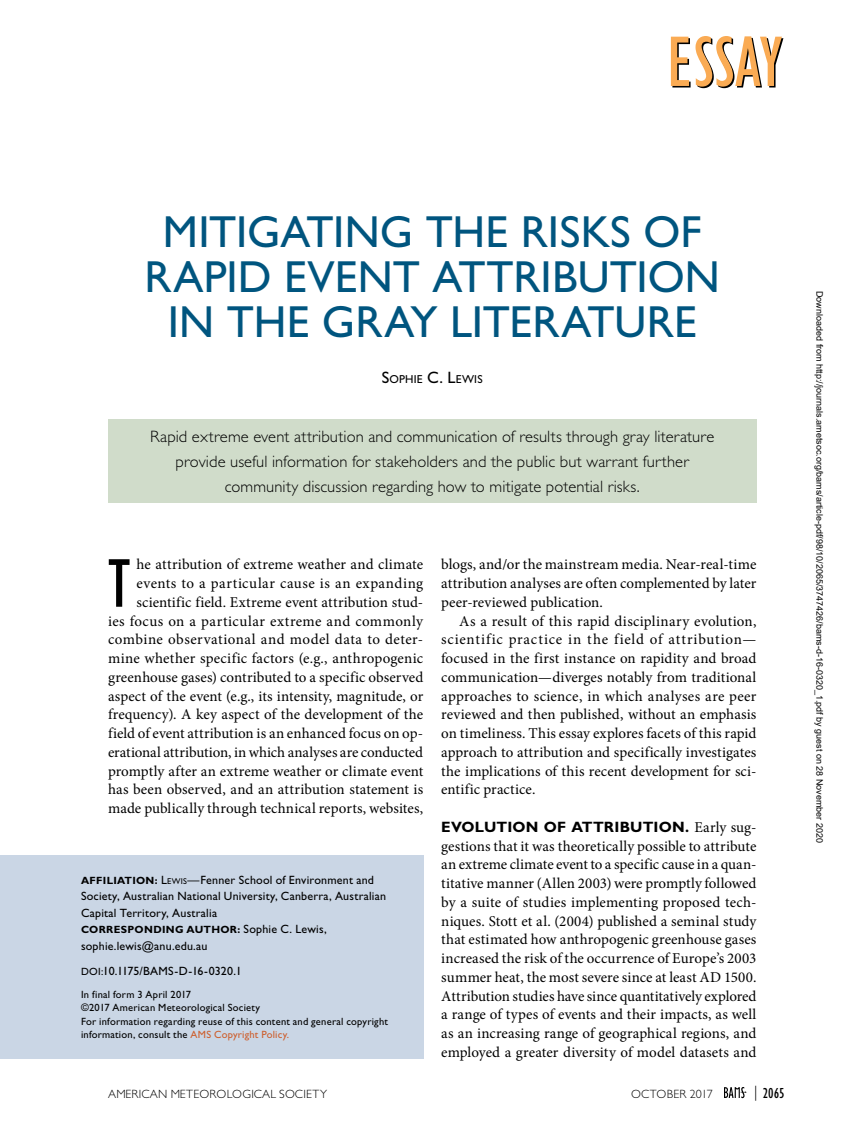
<style>
.page{position:relative;width:851px;height:1134px;background:#fff}
.page>*{position:absolute;margin:0;border:0;box-sizing:border-box;transform-origin:0 0}
.First_Paragraph_w_Dr{font:condensed 71.1px "Gill Sans Std";color:#000}
.Article_Title__Main{font:45px/45px "Gill Sans Std";color:#00557f;text-align:center}
.Capsule_Summary{font:300 16.5px/24.8px "Gill Sans Std";letter-spacing:.005em;color:#000;text-align:center}
.First_Paragraph_w_Dr-2{font:15px/18.8px "Minion Pro";letter-spacing:.01em;color:#000;text-align:right}
.First_Paragraph_w_bo{font:15px/18.8px "Minion Pro";letter-spacing:.005em;color:#000;text-align:justify}
.Body_Text{font:15px/18.8px "Minion Pro";color:#000;text-align:justify}
.Page_Number__Master{font:condensed 15px "Gill Sans Std";color:#000}
.info_box_-_Affiliati{font:12px/16.5px "Gill Sans Std";letter-spacing:.015em;color:#000}
.t1{font:300 12px "Gill Sans Std";letter-spacing:.02em;color:#000}
.info_box_-_DOI{font:12px "Gill Sans Std";letter-spacing:.005em;color:#000}
.Authors{font:11.55px "Gill Sans Std";letter-spacing:.015em;color:#000}
.info_box_-_In_Final{font:10.5px/13.5px "Gill Sans Std";letter-spacing:.02em;color:#000}
.info_box_-_Affiliati-2{font:700 10.5px "Gill Sans Std";letter-spacing:.03em;color:#000}
.t2{font:9px "Arial";color:#000}
.s1{font-size:16.5px}
.s2{font-family:"Gill Sans Std";font-weight:700}
.s3{font-weight:700;font-size:10.5px}
.s4{font-style:inherit}
.s5{font-size:8.4px}
.s6{font-weight:400;font-size:12px}
.s7{font-size:10.5px}
.s8{color:#cd5e2c}
.s9{font-weight:300;font-stretch:normal}
</style>
<div class="page">
<svg style="left:671px;top:36px;width:112px;height:52px"></svg>
<div style="left:0;top:855px;width:423px;height:204px;background:#cad6e5"></div>
<div style="left:108px;top:420px;width:648px;height:83px;background:#d0dcca"></div>
<svg style="left:724px;top:1087px;width:22px;height:11px"></svg>
<p class="Article_Title__Main" style="left:144px;top:209px;width:577px">MITIGATING THE RISKS OF<br>RAPID EVENT ATTRIBUTION<br>IN THE GRAY LITERATURE</p>
<p class="Authors" style="left:382px;top:373px;width:102px"><span class="s1">S</span>OPHIE <span class="s1">C. L</span>EWIS</p>
<p class="Capsule_Summary" style="left:150px;top:424px;width:565px">Rapid extreme event attribution and communication of results through gray literature provide useful information for stakeholders and the public but warrant further community discussion regarding how to mitigate potential risks.</p>
<p class="First_Paragraph_w_Dr-2" style="left:108px;top:555px;width:317px">he attribution of extreme weather and climate events to a particular cause is an expanding scientific field. Extreme event attribution stud-<br>ies focus on a particular extreme and commonly combine observational and model data to deter&shy;mine whether specific factors (e.g., anthropogenic greenhouse gases) contributed to a specific observed aspect of the event (e.g., its intensity, magnitude, or frequency). A key aspect of the development of the field of event attribution is an enhanced focus on op&shy;erational attribution, in which analyses are conducted promptly after an extreme weather or climate event has been observed, and an attribution statement is made publically through technical reports, websites,</p>
<p class="First_Paragraph_w_Dr-2" style="left:441px;top:555px;width:317px;text-align:justify">blogs, and/or the mainstream media. Near-real-time attribution analyses are often complemented by later peer-reviewed publication.</p>
<p class="First_Paragraph_w_Dr" style="left:108px;top:545px;width:24px">T</p>
<p class="Body_Text" style="left:441px;top:611px;width:317px;text-indent:18px">As a result of this rapid disciplinary evolution, scientific practice in the field of attribution— focused in the first instance on rapidity and broad communication—diverges notably from traditional approaches to science, in which analyses are peer reviewed and then published, without an emphasis on timeliness. This essay explores facets of this rapid approach to attribution and specifically investigates the implications of this recent development for sci&shy;entific practice.</p>
<p class="First_Paragraph_w_bo" style="left:441px;top:818px;width:317px"><span class="s2">EVOLUTION OF ATTRIBUTION.</span> Early sug&shy;gestions that it was theoretically possible to attribute an extreme climate event to a specific cause in a quan&shy;titative manner (Allen 2003) were promptly followed by a suite of studies implementing proposed tech&shy;niques. Stott et al. (2004) published a seminal study that estimated how anthropogenic greenhouse gases increased the risk of the occurrence of Europe’s 2003 summer heat, the most severe since at least AD 1500.<br>Attribution studies have since quantitatively explored a range of types of events and their impacts, as well as an increasing range of geographical regions, and employed a greater diversity of model datasets and</p>
<p class="info_box_-_Affiliati" style="left:81px;top:872px;width:306px"><span class="s3">AFFILIATION:</span> <span class="s4">L</span><span class="s5">EWIS</span>—Fenner School of Environment and<br>Society, Australian National University, Canberra, Australian<br>Capital Territory, Australia</p>
<p class="info_box_-_Affiliati-2" style="left:81px;top:924px;width:247px">CORRESPONDING AUTHOR: <span class="s6">Sophie C. Lewis,</span></p>
<p class="info_box_-_Affiliati" style="left:81px;top:938px;width:128px">sophie.lewis@anu.edu.au</p>
<p class="info_box_-_DOI" style="left:81px;top:964px;width:162px"><span class="s7">DOI:</span>10.1175/BAMS-D-16-0320.1</p>
<p class="info_box_-_In_Final" style="left:81px;top:988px;width:111px">In final form 3 April 2017</p>
<p class="info_box_-_In_Final" style="left:81px;top:1001px;width:180px">©2017 American Meteorological Society</p>
<p class="info_box_-_In_Final" style="left:81px;top:1015px;width:308px">For information regarding reuse of this content and general copyright information, consult the <span class="s8">AMS Copyright Policy.</span></p>
<p class="t1" style="left:108px;top:1087px;width:220px">AMERICAN METEOROLOGICAL SOCIETY</p>
<p class="t1" style="left:631px;top:1087px;width:83px">OCTOBER 2017</p>
<p class="Page_Number__Master" style="left:754px;top:1085px;width:32px"><span class="s9">|</span> 2065</p>
<p class="t2" style="left:823px;top:291px;width:554px;rotate:90deg">Downloaded from http://journals.ametsoc.org/bams/article-pdf/98/10/2065/3747426/bams-d-16-0320_1.pdf by guest on 28 November 2020</p>
</div>
